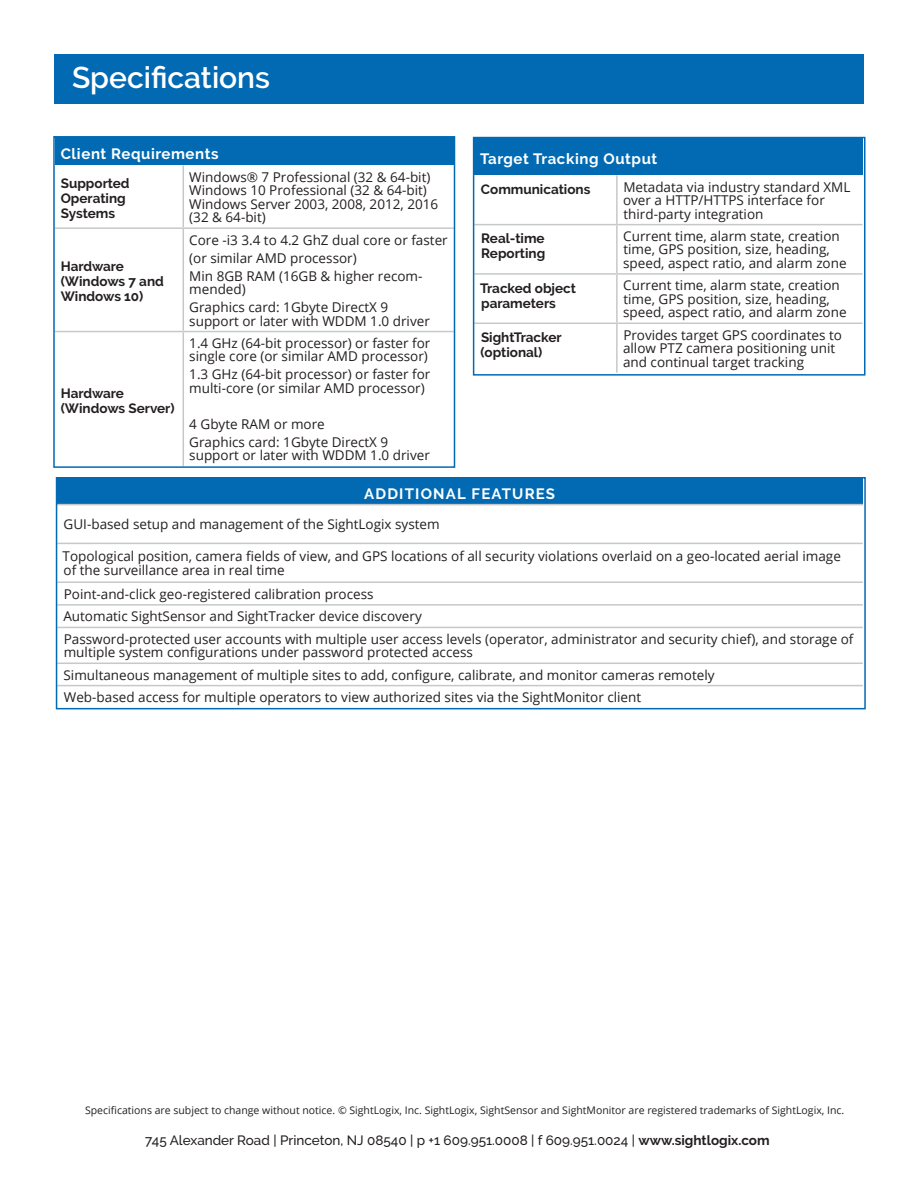
<style>
.page{position:relative;width:918px;height:1188px;background:#fff}
.page>*{position:absolute;margin:0;border:0;box-sizing:border-box;transform-origin:0 0}
.Datasheet_Product_Na{font:600 30px "Raleway";color:#fff}
.Specification_Table{font:700 15px "Raleway";letter-spacing:.04em;color:#fff}
.Front_Page_Category{font:700 15px "Raleway";letter-spacing:.08em;color:#fff}
.Specification_Table-2{font:13.5px/13.5px "Open Sans";color:#231f20}
.Specification_Table-3{font:700 13.5px/15px "Raleway";color:#231f20}
.t1{font:500 13.5px "Raleway";color:#231f20}
.noteText{font:10.5px "Open Sans";color:#231f20}
.s1{font-weight:700}
</style>
<div class="page">
<div style="left:54px;top:54px;width:810px;height:50px;background:#016ab3"></div>
<div style="left:55px;top:138px;width:399px;height:27px;background:#016ab3"></div>
<svg style="left:56px;top:165px;width:396px;height:300px"></svg>
<hr style="left:55px;top:227px;width:128px;height:2px;background:#c7c8ca">
<hr style="left:183px;top:227px;width:271px;height:2px;background:#c7c8ca">
<hr style="left:183px;top:229px;width:1px;height:102px;background:#c7c8ca">
<hr style="left:55px;top:331px;width:128px;height:1px;background:#c7c8ca">
<hr style="left:183px;top:331px;width:271px;height:1px;background:#c7c8ca">
<hr style="left:183px;top:332px;width:1px;height:134px;background:#c7c8ca">
<hr style="left:183px;top:165px;width:1px;height:62px;background:#c7c8ca">
<div style="left:53px;top:136px;width:402px;height:332px;border:2px solid #016ab3"></div>
<div style="left:474px;top:138px;width:388px;height:37px;background:#016ab3"></div>
<svg style="left:476px;top:225px;width:386px;height:98px"></svg>
<hr style="left:616px;top:175px;width:2px;height:49px;background:#c7c8ca">
<hr style="left:616px;top:324px;width:2px;height:49px;background:#c7c8ca">
<hr style="left:474px;top:224px;width:143px;height:1px;background:#c7c8ca">
<hr style="left:617px;top:224px;width:246px;height:1px;background:#c7c8ca">
<hr style="left:616px;top:225px;width:2px;height:48px;background:#c7c8ca">
<hr style="left:474px;top:273px;width:143px;height:2px;background:#c7c8ca">
<hr style="left:617px;top:273px;width:246px;height:2px;background:#c7c8ca">
<hr style="left:616px;top:275px;width:2px;height:48px;background:#c7c8ca">
<hr style="left:474px;top:323px;width:143px;height:1px;background:#c7c8ca">
<hr style="left:617px;top:323px;width:246px;height:1px;background:#c7c8ca">
<div style="left:473px;top:137px;width:393px;height:239px;border:2px solid #016ab3"></div>
<div style="left:57px;top:478px;width:806px;height:27px;background:#016ab3"></div>
<svg style="left:59px;top:505px;width:804px;height:182px"></svg>
<hr style="left:57px;top:504px;width:806px;height:1px;background:#c7c8ca">
<hr style="left:57px;top:543px;width:806px;height:1px;background:#c7c8ca">
<hr style="left:57px;top:581px;width:806px;height:2px;background:#c7c8ca">
<hr style="left:57px;top:604px;width:806px;height:2px;background:#c7c8ca">
<hr style="left:57px;top:627px;width:806px;height:1px;background:#c7c8ca">
<hr style="left:57px;top:663px;width:806px;height:1px;background:#c7c8ca">
<hr style="left:57px;top:685px;width:806px;height:1px;background:#c7c8ca">
<div style="left:56px;top:477px;width:810px;height:232px;border:2px solid #016ab3"></div>
<p class="Datasheet_Product_Na" style="left:72px;top:60px;width:200px">Specifications</p>
<p class="Specification_Table" style="left:61px;top:145px;width:159px">Client Requirements</p>
<p class="Specification_Table-3" style="left:61px;top:176px;width:70px">Supported<br>Operating<br>Systems</p>
<p class="Specification_Table-2" style="left:189px;top:170px;width:250px">Windows® 7 Professional (32 &amp; 64-bit)<br>Windows 10 Professional (32 &amp; 64-bit)<br>Windows Server 2003, 2008, 2012, 2016 (32 &amp; 64-bit)</p>
<p class="Specification_Table-3" style="left:61px;top:259px;width:105px">Hardware (Windows 7 and<br>Windows 10)</p>
<p class="Specification_Table-2" style="left:189px;top:233px;width:260px">Core -i3 3.4 to 4.2 GhZ dual core or faster</p>
<p class="Specification_Table-2" style="left:189px;top:251px;width:169px">(or similar AMD processor)</p>
<p class="Specification_Table-2" style="left:189px;top:269px;width:235px">Min 8GB RAM (16GB &amp; higher recom&shy;mended)</p>
<p class="Specification_Table-2" style="left:189px;top:300px;width:242px">Graphics card: 1Gbyte DirectX 9 support or later with WDDM 1.0 driver</p>
<p class="Specification_Table-3" style="left:61px;top:386px;width:115px">Hardware (Windows Server)</p>
<p class="Specification_Table-2" style="left:189px;top:336px;width:243px">1.4 GHz (64-bit processor) or faster for single core (or similar AMD processor)</p>
<p class="Specification_Table-2" style="left:189px;top:367px;width:243px">1.3 GHz (64-bit processor) or faster for multi-core (or similar AMD processor)</p>
<p class="Specification_Table-2" style="left:189px;top:417px;width:137px">4 Gbyte RAM or more</p>
<p class="Specification_Table-2" style="left:189px;top:435px;width:242px">Graphics card: 1Gbyte DirectX 9 support or later with WDDM 1.0 driver</p>
<p class="Specification_Table" style="left:480px;top:150px;width:179px">Target Tracking Output</p>
<p class="Specification_Table-3" style="left:481px;top:182px;width:111px">Communications</p>
<p class="Specification_Table-2" style="left:623px;top:180px;width:229px">Metadata via industry standard XML over a HTTP/HTTPS interface for third-party integration</p>
<p class="Specification_Table-3" style="left:481px;top:231px;width:66px">Real-time<br>Reporting</p>
<p class="Specification_Table-2" style="left:623px;top:229px;width:225px">Current time, alarm state, creation time, GPS position, size, heading, speed, aspect ratio, and alarm zone</p>
<p class="Specification_Table-3" style="left:480px;top:280px;width:97px">Tracked object parameters</p>
<p class="Specification_Table-2" style="left:623px;top:278px;width:225px">Current time, alarm state, creation time, GPS position, size, heading, speed, aspect ratio, and alarm zone</p>
<p class="Specification_Table-3" style="left:481px;top:330px;width:82px">SightTracker (optional)</p>
<p class="Specification_Table-2" style="left:623px;top:328px;width:220px">Provides target GPS coordinates to allow PTZ camera positioning unit and continual target tracking</p>
<p class="Front_Page_Category" style="left:364px;top:485px;width:192px">ADDITIONAL FEATURES</p>
<p class="Specification_Table-2" style="left:64px;top:517px;width:378px">GUI-based setup and management of the SightLogix system</p>
<p class="Specification_Table-2" style="left:63px;top:549px;width:780px">Topological position, camera fields of view, and GPS locations of all security violations overlaid on a geo-located aerial image of the surveillance area in real time</p>
<p class="Specification_Table-2" style="left:64px;top:587px;width:311px">Point-and-click geo-registered calibration process</p>
<p class="Specification_Table-2" style="left:63px;top:609px;width:360px">Automatic SightSensor and SightTracker device discovery</p>
<p class="Specification_Table-2" style="left:64px;top:632px;width:791px">Password-protected user accounts with multiple user access levels (operator, administrator and security chief), and storage of multiple system configurations under password protected access</p>
<p class="Specification_Table-2" style="left:64px;top:668px;width:652px">Simultaneous management of multiple sites to add, configure, calibrate, and monitor cameras remotely</p>
<p class="Specification_Table-2" style="left:64px;top:690px;width:579px">Web-based access for multiple operators to view authorized sites via the SightMonitor client</p>
<p class="noteText" style="left:85px;top:1103px;width:761px">Specifications are subject to change without notice. © SightLogix, Inc. SightLogix, SightSensor and SightMonitor are registered trademarks of SightLogix, Inc.</p>
<p class="t1" style="left:145px;top:1133px;width:626px">745 Alexander Road | Princeton, NJ 08540 | p +1 609.951.0008 | f 609.951.0024 | <span class="s1">www.sightlogix.com</span></p>
</div>
